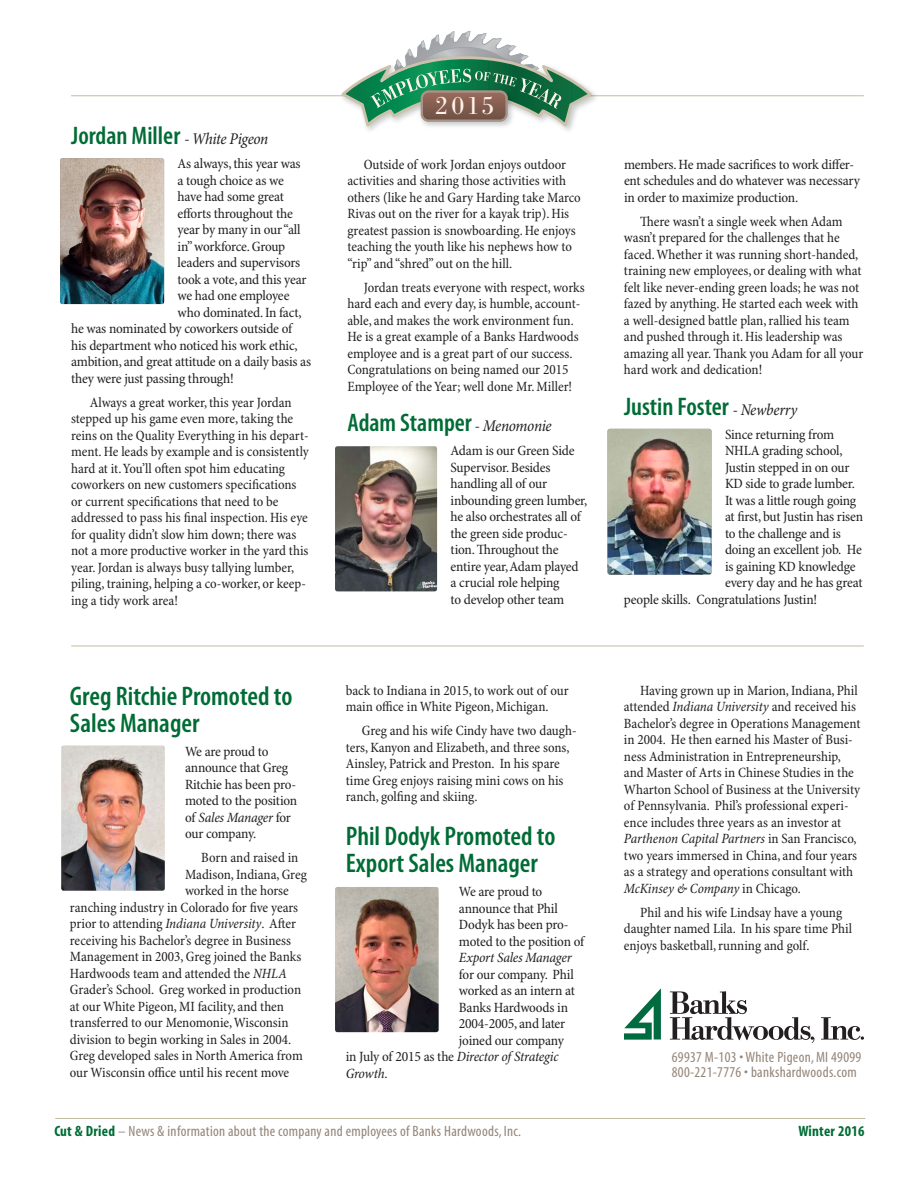
<style>
.page{position:relative;width:918px;height:1188px;background:#fff}
.page>*{position:absolute;margin:0;border:0;box-sizing:border-box;transform-origin:0 0}
.t1{font:600 condensed 27px/27px "Myriad Pro";color:#006c35}
.t2{font:600 condensed 25.5px "Myriad Pro";color:#006c35}
.t3{font:24.75px "Bodoni BE";color:#fef3e9}
.t4{font:15px/15px "Myriad MM 400 300";letter-spacing:.02em;color:#938478}
.t5{font:15px "Myriad MM 700 300";letter-spacing:.02em;color:#006c35}
.t6{font:condensed 14.25px/16.5px "Minion Pro";letter-spacing:-.005em;color:#231f20}
.t7{font:italic condensed 14.25px "Minion Pro";letter-spacing:-.02em;color:#231f20}
.s1{font-family:"Minion Pro";font-weight:400;font-style:italic;font-size:16.5px;color:#231f20}
.s2{font-style:italic}
.s3{font-style:normal}
.s4{font-family:"Myriad MM 700 300";color:#006c35}
</style>
<div class="page">
<hr style="left:71px;top:95px;width:792px;height:1px;background:#c6bea3">
<hr style="left:71px;top:645px;width:792px;height:1px;background:#c6bea3">
<svg style="left:340px;top:31px;width:253px;height:100px"></svg>
<div style="left:421px;top:90px;width:87px;height:32px;border:2px solid #a79388;border-radius:7px"></div>
<img style="left:335px;top:887px;width:104px;height:145px">
<img style="left:61px;top:746px;width:104px;height:145px">
<img style="left:335px;top:446px;width:102px;height:145px">
<img style="left:60px;top:158px;width:104px;height:146px">
<img style="left:608px;top:429px;width:104px;height:146px">
<svg style="left:670px;top:991px;width:144px;height:52px"></svg>
<svg style="left:821px;top:1017px;width:43px;height:23px"></svg>
<svg style="left:624px;top:988px;width:37px;height:52px"></svg>
<hr style="left:56px;top:1118px;width:809px;height:1px;background:#c6bea3">
<h2 class="t2" style="left:71px;top:122px;width:199px">Jordan Miller <span class="s1">- White Pigeon</span></h2>
<p class="t6" style="left:178px;top:156px;width:125px">As always, this year was</p>
<p class="t6" style="left:178px;top:172px;width:108px">a tough choice as we</p>
<p class="t6" style="left:178px;top:189px;width:108px">have had some great</p>
<p class="t6" style="left:178px;top:205px;width:117px">efforts throughout the</p>
<p class="t6" style="left:178px;top:222px;width:125px">year by many in our “all</p>
<p class="t6" style="left:178px;top:238px;width:109px">in” workforce. Group</p>
<p class="t6" style="left:178px;top:255px;width:124px">leaders and supervisors</p>
<p class="t6" style="left:178px;top:271px;width:130px">took a vote, and this year</p>
<p class="t6" style="left:178px;top:288px;width:113px">we had one employee</p>
<p class="t6" style="left:178px;top:304px;width:125px">who dominated. In fact,</p>
<p class="t6" style="left:71px;top:321px;width:222px">he was nominated by coworkers outside of</p>
<p class="t6" style="left:71px;top:337px;width:228px">his department who noticed his work ethic,</p>
<p class="t6" style="left:71px;top:354px;width:242px">ambition, and great attitude on a daily basis as</p>
<p class="t6" style="left:71px;top:370px;width:164px">they were just passing through!</p>
<p class="t6" style="left:71px;top:394px;width:239px;text-indent:19px">Always a great worker, this year Jordan stepped up his game even more, taking the reins on the Quality Everything in his depart&shy;ment. He leads by example and is consistently hard at it. You’ll often spot him educating coworkers on new customers specifications or current specifications that need to be addressed to pass his final inspection. His eye for quality didn’t slow him down; there was not a more productive worker in the yard this year. Jordan is always busy tallying lumber, piling, training, helping a co-worker, or keep&shy;ing a tidy work area!</p>
<h1 class="t1" style="left:70px;top:683px;width:224px">Greg Ritchie Promoted to<br>Sales Manager</h1>
<p class="t6" style="left:185px;top:744px;width:114px">We are proud to announce that Greg<br>Ritchie has been pro&shy;moted to the position of <span class="s2">Sales Manager</span> for our company.</p>
<p class="t6" style="left:201px;top:850px;width:99px">Born and raised in</p>
<p class="t6" style="left:185px;top:867px;width:123px">Madison, Indiana, Greg</p>
<p class="t6" style="left:185px;top:883px;width:105px">worked in the horse</p>
<p class="t6" style="left:70px;top:900px;width:230px">ranching industry in Colorado for five years</p>
<p class="t6" style="left:70px;top:916px;width:228px">prior to attending <span class="s2">Indiana University</span>. After</p>
<p class="t6" style="left:70px;top:933px;width:223px">receiving his Bachelor’s degree in Business</p>
<p class="t6" style="left:70px;top:949px;width:233px">Management in 2003, Greg joined the Banks</p>
<p class="t6" style="left:70px;top:966px;width:218px">Hardwoods team and attended the <span class="s2">NHLA</span></p>
<p class="t6" style="left:70px;top:982px;width:233px">Grader’s School. Greg worked in production</p>
<p class="t6" style="left:70px;top:999px;width:216px">at our White Pigeon, MI facility, and then</p>
<p class="t6" style="left:70px;top:1015px;width:220px">transferred to our Menomonie, Wisconsin</p>
<p class="t6" style="left:70px;top:1032px;width:223px">division to begin working in Sales in 2004.</p>
<p class="t6" style="left:70px;top:1048px;width:234px">Greg developed sales in North America from</p>
<p class="t6" style="left:70px;top:1065px;width:221px">our Wisconsin office until his recent move</p>
<h3 class="t3" style="left:435px;top:92px;width:61px">2015</h3>
<p class="t6" style="left:347px;top:157px;width:235px;text-indent:16px">Outside of work Jordan enjoys outdoor activities and sharing those activities with others (like he and Gary Harding take Marco Rivas out on the river for a kayak trip). His greatest passion is snowboarding. He enjoys teaching the youth like his nephews how to “rip” and “shred” out on the hill.</p>
<p class="t6" style="left:347px;top:280px;width:239px;text-indent:16px">Jordan treats everyone with respect, works hard each and every day, is humble, account&shy;able, and makes the work environment fun.<br>He is a great example of a Banks Hardwoods employee and is a great part of our success.<br>Congratulations on being named our 2015<br>Employee of the Year; well done Mr. Miller!</p>
<h2 class="t2" style="left:347px;top:409px;width:206px">Adam Stamper <span class="s1">- Menomonie</span></h2>
<p class="t6" style="left:451px;top:443px;width:138px">Adam is our Green Side<br>Supervisor. Besides handling all of our inbounding green lumber, he also orchestrates all of the green side produc&shy;tion. Throughout the entire year, Adam played a crucial role helping<br>to develop other team</p>
<p class="t6" style="left:346px;top:683px;width:224px">back to Indiana in 2015, to work out of our main office in White Pigeon, Michigan.</p>
<p class="t6" style="left:346px;top:723px;width:232px;text-indent:16px">Greg and his wife Cindy have two daugh&shy;ters, Kanyon and Elizabeth, and three sons, Ainsley, Patrick and Preston. In his spare time Greg enjoys raising mini cows on his ranch, golfing and skiing.</p>
<h1 class="t1" style="left:346px;top:823px;width:211px">Phil Dodyk Promoted to<br>Export Sales Manager</h1>
<p class="t6" style="left:459px;top:884px;width:127px">We are proud to announce that Phil<br>Dodyk has been pro&shy;moted to the position of</p>
<p class="t7" style="left:459px;top:949px;width:114px">Export Sales Manager</p>
<p class="t6" style="left:459px;top:966px;width:116px">for our company. Phil</p>
<p class="t6" style="left:459px;top:983px;width:118px">worked as an intern at</p>
<p class="t6" style="left:459px;top:999px;width:111px">Banks Hardwoods in</p>
<p class="t6" style="left:459px;top:1016px;width:108px">2004-2005, and later</p>
<p class="t6" style="left:459px;top:1032px;width:107px">joined our company</p>
<p class="t7" style="left:346px;top:1048px;width:214px"><span class="s3">in July of 2015 as the</span> Director of Strategic</p>
<p class="t7" style="left:346px;top:1064px;width:43px">Growth<span class="s3">.</span></p>
<p class="t6" style="left:624px;top:157px;width:238px">members. He made sacrifices to work differ&shy;ent schedules and do whatever was necessary in order to maximize production.</p>
<p class="t6" style="left:624px;top:214px;width:241px;text-indent:16px">There wasn’t a single week when Adam wasn’t prepared for the challenges that he faced. Whether it was running short-handed, training new employees, or dealing with what felt like never-ending green loads; he was not fazed by anything. He started each week with a well-designed battle plan, rallied his team and pushed through it. His leadership was amazing all year. Thank you Adam for all your hard work and dedication!</p>
<h2 class="t2" style="left:624px;top:392px;width:175px">Justin Foster <span class="s1">- Newberry</span></h2>
<p class="t6" style="left:725px;top:427px;width:111px">Since returning from</p>
<p class="t6" style="left:725px;top:443px;width:119px">NHLA grading school,</p>
<p class="t6" style="left:725px;top:460px;width:126px">Justin stepped in on our</p>
<p class="t6" style="left:725px;top:476px;width:131px">KD side to grade lumber.</p>
<p class="t6" style="left:725px;top:493px;width:133px">It was a little rough going</p>
<p class="t6" style="left:725px;top:509px;width:140px">at first, but Justin has risen</p>
<p class="t6" style="left:725px;top:526px;width:117px">to the challenge and is</p>
<p class="t6" style="left:725px;top:542px;width:138px">doing an excellent job. He</p>
<p class="t6" style="left:725px;top:559px;width:132px">is gaining KD knowledge</p>
<p class="t6" style="left:725px;top:575px;width:139px">every day and he has great</p>
<p class="t6" style="left:624px;top:592px;width:195px">people skills. Congratulations Justin!</p>
<p class="t6" style="left:624px;top:683px;width:238px;text-indent:16px">Having grown up in Marion, Indiana, Phil attended <span class="s2">Indiana University</span> and received his Bachelor’s degree in Operations Management in 2004. He then earned his Master of Busi&shy;ness Administration in Entrepreneurship, and Master of Arts in Chinese Studies in the Wharton School of Business at the University of Pennsylvania. Phil’s professional experi&shy;ence includes three years as an investor at <span class="s2">Parthenon Capital Partners</span> in San Francisco, two years immersed in China, and four years as a strategy and operations consultant with <span class="s2">McKinsey &amp; Company</span> in Chicago.</p>
<p class="t6" style="left:624px;top:905px;width:230px;text-indent:16px">Phil and his wife Lindsay have a young daughter named Lila. In his spare time Phil enjoys basketball, running and golf.</p>
<p class="t4" style="left:672px;top:1050px;width:191px">69937 M-103 • White Pigeon, MI 49099<br>800-221-7776 • bankshardwoods.com</p>
<p class="t4" style="left:55px;top:1124px;width:468px"><span class="s4">Cut &amp; Dried</span> – News &amp; information about the company and employees of Banks Hardwoods, Inc.</p>
<p class="t5" style="left:798px;top:1124px;width:68px">Winter 2016</p>
</div>
